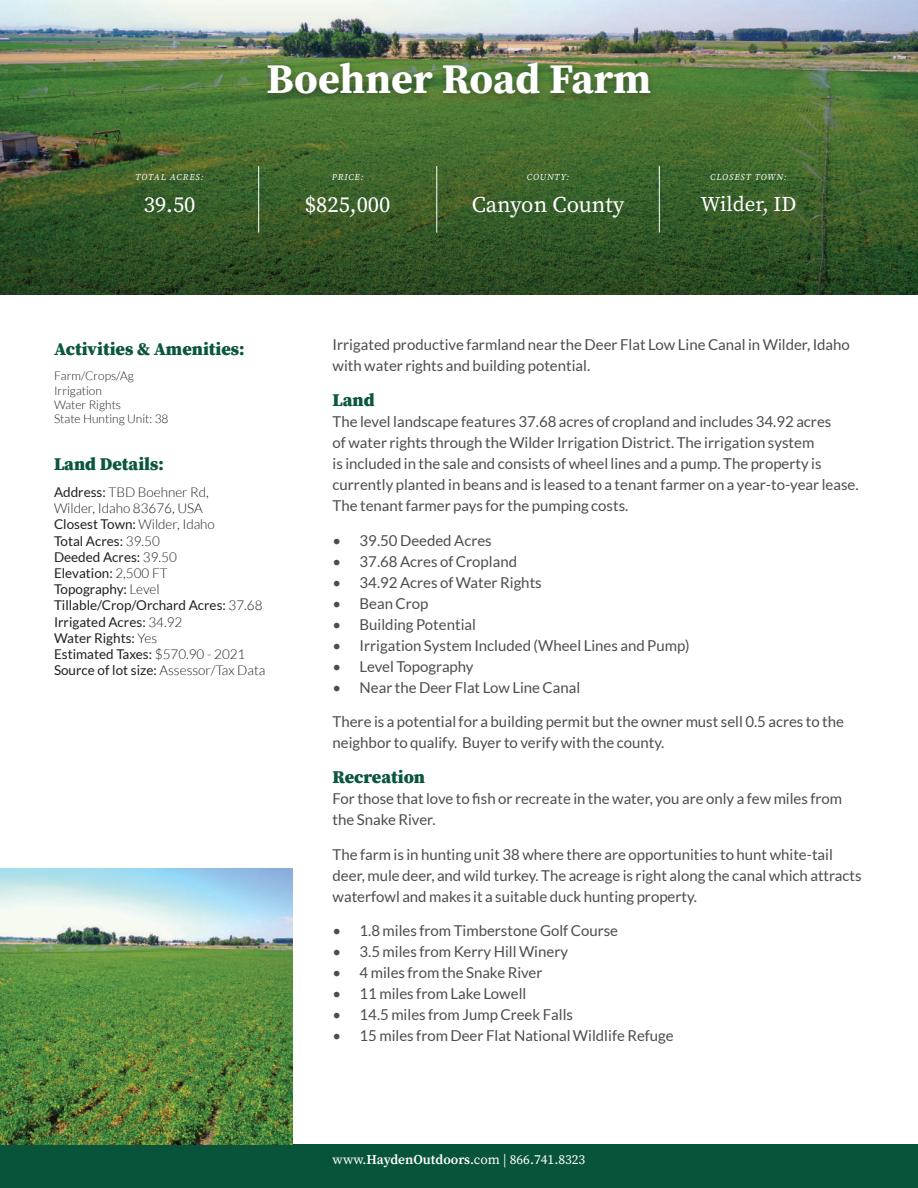
<style>
.page{position:relative;width:918px;height:1188px;background:#fff}
.page>*{position:absolute;margin:0;border:0;box-sizing:border-box;transform-origin:0 0}
.t1{font:700 42px "Source Serif Pro";color:#fff}
.t2{font:22.5px "Source Serif Pro";color:#fff}
.t3{font:21px "Source Serif Pro";color:#fff}
.t4{font:900 18px "Source Serif Pro";color:#0a5640}
.t5{font:15px/21px "Lato";color:#4d4d4f}
.t6{font:13.5px/16.2px "Lato";color:#231f20}
.t7{font:13.5px "Source Serif Pro";color:#fff}
.t8{font:300 12px/14.4px "Lato";color:#231f20}
.t9{font:italic 9px "Source Serif Pro";letter-spacing:.1em;color:#fff}
.s1{font-weight:300}
.s2{font-weight:600}
</style>
<div class="page">
<div style="left:0;top:1144px;width:918px;height:44px;background:#08543a"></div>
<img style="left:0;top:0;width:918px;height:294px">
<img style="left:0;top:868px;width:292px;height:276px">
<div style="left:260px;top:58px;width:398px;height:47px;background:#231f20;opacity:.45"></div>
<svg style="left:258px;top:166px;width:1px;height:25px"></svg>
<svg style="left:436px;top:166px;width:1px;height:25px"></svg>
<svg style="left:659px;top:166px;width:1px;height:25px"></svg>
<hr style="left:258px;top:191px;width:1px;height:42px;background:#fff">
<hr style="left:436px;top:191px;width:1px;height:42px;background:#fff">
<hr style="left:659px;top:191px;width:1px;height:42px;background:#fff">
<h1 class="t1" style="left:267px;top:49px;width:386px">Boehner Road Farm</h1>
<p class="t9" style="left:136px;top:171px;width:70px">TOTAL ACRES:</p>
<p class="t9" style="left:332px;top:171px;width:33px">PRICE:</p>
<p class="t9" style="left:527px;top:171px;width:44px">COUNTY:</p>
<p class="t9" style="left:710px;top:171px;width:78px">CLOSEST TOWN:</p>
<h2 class="t2" style="left:144px;top:190px;width:53px">39.50</h2>
<h2 class="t2" style="left:305px;top:190px;width:87px">$825,000</h2>
<h2 class="t2" style="left:472px;top:190px;width:154px">Canyon County</h2>
<h3 class="t3" style="left:700px;top:190px;width:97px">Wilder, ID</h3>
<p class="t4" style="left:54px;top:336px;width:192px">Activities &amp; Amenities:</p>
<p class="t8" style="left:54px;top:369px;width:116px">Farm/Crops/Ag<br>Irrigation<br>Water Rights<br>State Hunting Unit: 38</p>
<p class="t4" style="left:54px;top:451px;width:111px">Land Details:</p>
<p class="t6" style="left:54px;top:484px;width:213px">Address: <span class="s1">TBD Boehner Rd,<br>Wilder, Idaho 83676, USA<br></span>Closest Town: <span class="s1">Wilder, Idaho<br></span>Total Acres: <span class="s1">39.50<br></span>Deeded Acres: <span class="s1">39.50<br></span>Elevation: <span class="s1">2,500 FT<br></span>Topography: <span class="s1">Level<br></span>Tillable/Crop/Orchard Acres: <span class="s1">37.68<br></span>Irrigated Acres: <span class="s1">34.92<br></span>Water Rights: <span class="s1">Yes<br></span>Estimated Taxes: <span class="s1">$570.90 - 2021<br></span>Source of lot size: <span class="s1">Assessor/Tax Data</span></p>
<p class="t5" style="left:333px;top:334px;width:519px">Irrigated productive farmland near the Deer Flat Low Line Canal in Wilder, Idaho with water rights and building potential.</p>
<p class="t4" style="left:333px;top:388px;width:44px">Land</p>
<p class="t5" style="left:333px;top:411px;width:527px">The level landscape features 37.68 acres of cropland and includes 34.92 acres<br>of water rights through the Wilder Irrigation District. The irrigation system<br>is included in the sale and consists of wheel lines and a pump. The property is currently planted in beans and is leased to a tenant farmer on a year-to-year lease.<br>The tenant farmer pays for the pumping costs.</p>
<p class="t5" style="left:333px;top:530px;width:161px">• 39.50 Deeded Acres</p>
<p class="t5" style="left:333px;top:551px;width:186px">• 37.68 Acres of Cropland</p>
<p class="t5" style="left:333px;top:572px;width:211px">• 34.92 Acres of Water Rights</p>
<p class="t5" style="left:333px;top:593px;width:97px">• Bean Crop</p>
<p class="t5" style="left:333px;top:614px;width:145px">• Building Potential</p>
<p class="t5" style="left:333px;top:635px;width:358px">• Irrigation System Included (Wheel Lines and Pump)</p>
<p class="t5" style="left:333px;top:656px;width:143px">• Level Topography</p>
<p class="t5" style="left:333px;top:677px;width:249px">• Near the Deer Flat Low Line Canal</p>
<p class="t5" style="left:333px;top:711px;width:513px">There is a potential for a building permit but the owner must sell 0.5 acres to the neighbor to qualify. Buyer to verify with the county.</p>
<p class="t4" style="left:333px;top:765px;width:94px">Recreation</p>
<p class="t5" style="left:333px;top:788px;width:511px">For those that love to fish or recreate in the water, you are only a few miles from the Snake River.</p>
<p class="t5" style="left:333px;top:844px;width:531px">The farm is in hunting unit 38 where there are opportunities to hunt white-tail deer, mule deer, and wild turkey. The acreage is right along the canal which attracts waterfowl and makes it a suitable duck hunting property.</p>
<p class="t5" style="left:333px;top:920px;width:287px">• 1.8 miles from Timberstone Golf Course</p>
<p class="t5" style="left:333px;top:941px;width:237px">• 3.5 miles from Kerry Hill Winery</p>
<p class="t5" style="left:333px;top:962px;width:211px">• 4 miles from the Snake River</p>
<p class="t5" style="left:333px;top:983px;width:195px">• 11 miles from Lake Lowell</p>
<p class="t5" style="left:333px;top:1004px;width:242px">• 14.5 miles from Jump Creek Falls</p>
<p class="t5" style="left:333px;top:1025px;width:343px">• 15 miles from Deer Flat National Wildlife Refuge</p>
<p class="t7" style="left:333px;top:1151px;width:254px">www.<span class="s2">HaydenOutdoors</span>.com | 866.741.8323</p>
</div>
